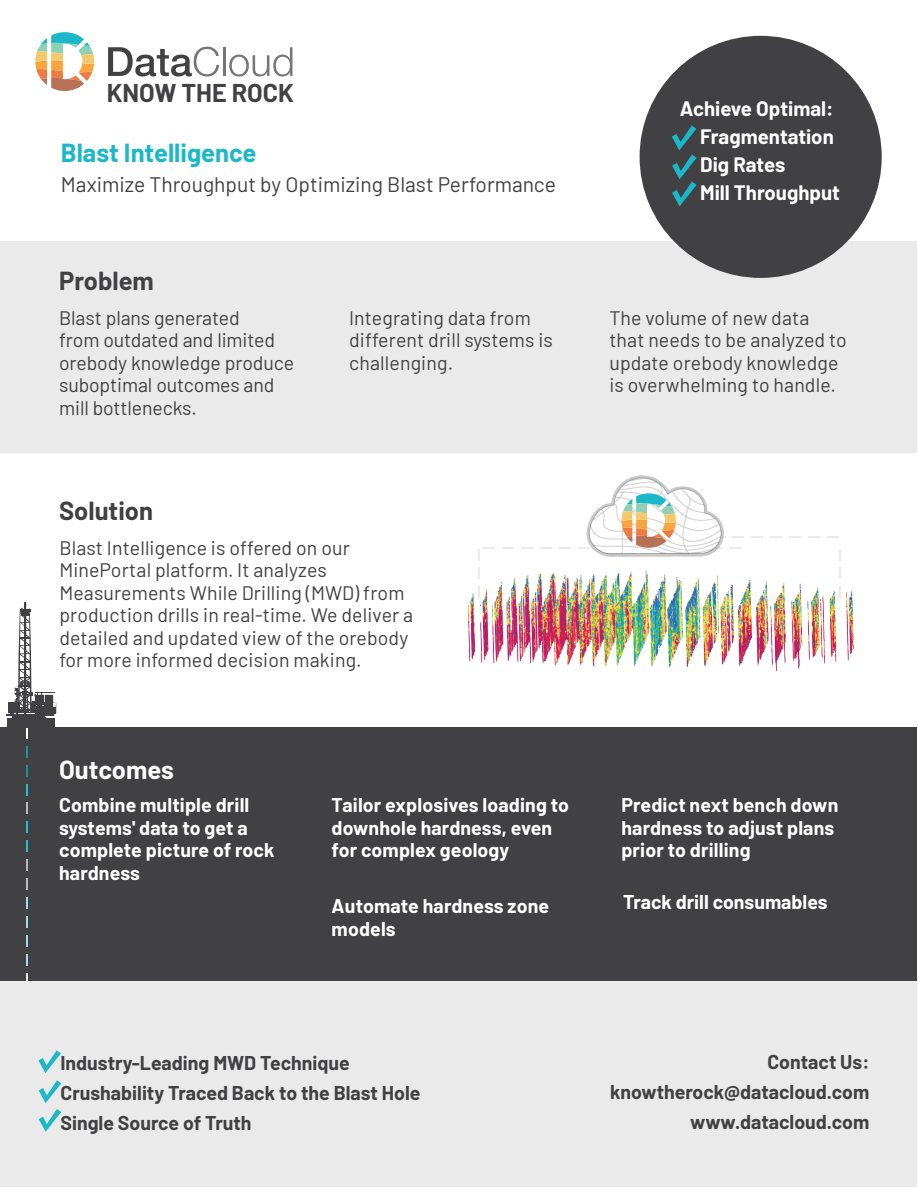
<style>
.page{position:relative;width:918px;height:1188px;background:#fff}
.page>*{position:absolute;margin:0;border:0;box-sizing:border-box;transform-origin:0 0}
.t1{font:700 25.5px "Barlow";color:#1ab8c8}
.t2{font:700 25.5px "Barlow";color:#414042}
.t3{font:700 25.5px "Barlow";letter-spacing:-.005em;color:#fff}
.t4{font:700 25.2px "Barlow";color:#414042}
.t5{font:21px "Barlow";color:#414042}
.t6{font:700 20.4px/27.9px "Barlow";color:#fff}
.t7{font:19.5px/22.5px "Barlow";letter-spacing:.01em;color:#414042}
.t8{font:700 19.5px/22.5px "Barlow";letter-spacing:.01em;color:#fff}
.t9{font:700 19.5px/30px "Barlow";color:#414042}
</style>
<div class="page">
<div style="left:0;top:241px;width:917px;height:212px;background:#eaeaea"></div>
<img style="left:467px;top:567px;width:387px;height:105px">
<div style="left:0;top:728px;width:917px;height:253px;background:#414042"></div>
<div style="left:0;top:981px;width:917px;height:205px;background:#eaeaea"></div>
<svg style="left:26px;top:746px;width:2px;height:12px"></svg>
<svg style="left:26px;top:765px;width:2px;height:11px"></svg>
<svg style="left:26px;top:822px;width:2px;height:11px"></svg>
<svg style="left:26px;top:841px;width:2px;height:11px"></svg>
<svg style="left:26px;top:859px;width:2px;height:12px"></svg>
<svg style="left:26px;top:878px;width:2px;height:12px"></svg>
<svg style="left:26px;top:973px;width:2px;height:8px"></svg>
<svg style="left:26px;top:784px;width:2px;height:11px"></svg>
<svg style="left:26px;top:803px;width:2px;height:11px"></svg>
<svg style="left:26px;top:897px;width:2px;height:12px"></svg>
<svg style="left:26px;top:916px;width:2px;height:12px"></svg>
<svg style="left:26px;top:935px;width:2px;height:12px"></svg>
<svg style="left:26px;top:954px;width:2px;height:12px"></svg>
<svg style="left:38px;top:1050px;width:23px;height:23px"></svg>
<svg style="left:39px;top:1109px;width:22px;height:23px"></svg>
<svg style="left:39px;top:1080px;width:22px;height:23px"></svg>
<div style="left:7px;top:719px;width:48px;height:9px;background:#414042"></div>
<hr style="left:7px;top:714px;width:47px;height:2px;background:#414042">
<svg style="left:8px;top:602px;width:48px;height:137px"></svg>
<div style="left:640px;top:36px;width:242px;height:242px;background:#414042;border-radius:50%"></div>
<svg style="left:672px;top:126px;width:25px;height:80px"></svg>
<svg style="left:540px;top:547px;width:12px;height:2px"></svg>
<svg style="left:521px;top:547px;width:12px;height:2px"></svg>
<svg style="left:503px;top:547px;width:11px;height:2px"></svg>
<svg style="left:478px;top:547px;width:17px;height:13px"></svg>
<svg style="left:478px;top:587px;width:2px;height:11px"></svg>
<svg style="left:478px;top:568px;width:2px;height:11px"></svg>
<svg style="left:839px;top:549px;width:2px;height:11px"></svg>
<svg style="left:839px;top:587px;width:2px;height:11px"></svg>
<svg style="left:839px;top:568px;width:2px;height:11px"></svg>
<svg style="left:827px;top:536px;width:12px;height:2px"></svg>
<svg style="left:808px;top:536px;width:12px;height:2px"></svg>
<svg style="left:752px;top:536px;width:11px;height:2px"></svg>
<svg style="left:789px;top:536px;width:12px;height:2px"></svg>
<svg style="left:770px;top:536px;width:12px;height:2px"></svg>
<img style="left:561px;top:475px;width:188px;height:126px">
<svg style="left:597px;top:493px;width:147px;height:56px"></svg>
<svg style="left:108px;top:47px;width:111px;height:30px"></svg>
<hr style="left:223px;top:47px;width:2px;height:29px;background:#767679">
<svg style="left:229px;top:47px;width:63px;height:30px"></svg>
<svg style="left:35px;top:32px;width:59px;height:59px"></svg>
<p class="t4" style="left:107px;top:74px;width:189px">KNOW THE ROCK</p>
<h1 class="t1" style="left:61px;top:134px;width:197px">Blast Intelligence</h1>
<p class="t5" style="left:61px;top:170px;width:497px">Maximize Throughput by Optimizing Blast Performance</p>
<p class="t6" style="left:700px;top:93px;width:141px;text-indent:-20px">Achieve Optimal:<br>Fragmentation<br>Dig Rates<br>Mill Throughput</p>
<h1 class="t2" style="left:59px;top:262px;width:96px">Problem</h1>
<p class="t7" style="left:59px;top:305px;width:237px">Blast plans generated<br>from outdated and limited orebody knowledge produce suboptimal outcomes and mill bottlenecks.</p>
<p class="t7" style="left:349px;top:305px;width:205px">Integrating data from different drill systems is challenging.</p>
<p class="t7" style="left:609px;top:305px;width:239px">The volume of new data that needs to be analyzed to update orebody knowledge is overwhelming to handle.</p>
<h1 class="t2" style="left:59px;top:491px;width:95px">Solution</h1>
<p class="t7" style="left:59px;top:535px;width:355px">Blast Intelligence is offered on our MinePortal platform. It analyzes Measurements While Drilling (MWD) from production drills in real-time. We deliver a detailed and updated view of the orebody for more informed decision making.</p>
<h1 class="t3" style="left:59px;top:751px;width:116px">Outcomes</h1>
<p class="t8" style="left:59px;top:792px;width:217px">Combine multiple drill systems' data to get a complete picture of rock hardness</p>
<p class="t8" style="left:332px;top:792px;width:239px">Tailor explosives loading to downhole hardness, even for complex geology</p>
<p class="t8" style="left:332px;top:893px;width:219px">Automate hardness zone models</p>
<p class="t8" style="left:621px;top:792px;width:218px">Predict next bench down hardness to adjust plans prior to drilling</p>
<p class="t8" style="left:623px;top:890px;width:206px">Track drill consumables</p>
<p class="t9" style="left:61px;top:1046px;width:361px">Industry-Leading MWD Technique<br>Crushability Traced Back to the Blast Hole<br>Single Source of Truth</p>
<p class="t9" style="left:610px;top:1045px;width:261px;text-align:right">Contact Us: knowtherock@datacloud.com www.datacloud.com</p>
</div>
